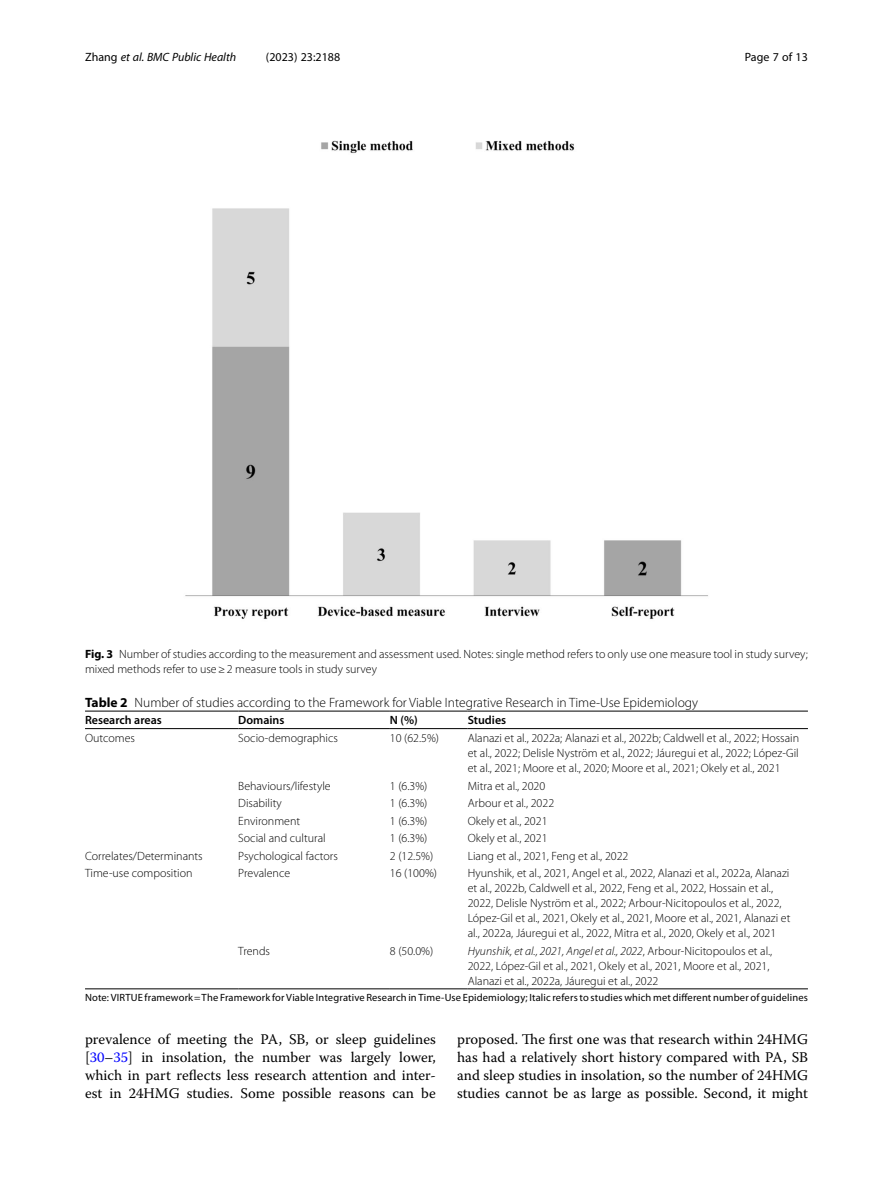
<style>
.page{position:relative;width:893px;height:1191px;background:#fff}
.page>*{position:absolute;margin:0;border:0;box-sizing:border-box;transform-origin:0 0}
.Body_Text{font:14.7px/18px "Warnock Pro";color:#000;text-align:justify}
.Table_Caption{font:300 13.5px "Myriad Pro";color:#000}
.Table_Body{font:300 12px/15px "Myriad Pro";color:#000}
.Figure_Caption{font:300 12px/15px "Myriad Pro";color:#000}
.Table_Head{font:600 12px "Myriad Pro";color:#000}
.t1{font:italic 12px "Myriad Pro";color:#000}
.t2{font:12px "Myriad Pro";color:#000}
.Table_Footnote{font:10.5px "Myriad Pro";letter-spacing:.015em;color:#000}
.s1{font-style:normal}
.s2{font-weight:700}
.s3{font-style:italic}
.s4{color:#00f}
</style>
<div class="page">
<hr style="left:85px;top:728px;width:153px;height:1px;background:#000">
<hr style="left:238px;top:711px;width:152px;height:1px;background:#000">
<hr style="left:238px;top:728px;width:152px;height:1px;background:#000">
<hr style="left:390px;top:711px;width:78px;height:1px;background:#000">
<hr style="left:390px;top:728px;width:78px;height:1px;background:#000">
<hr style="left:468px;top:711px;width:340px;height:1px;background:#000">
<hr style="left:468px;top:728px;width:340px;height:1px;background:#000">
<hr style="left:238px;top:988px;width:152px;height:1px;background:#000">
<hr style="left:390px;top:988px;width:78px;height:1px;background:#000">
<hr style="left:468px;top:988px;width:340px;height:1px;background:#000">
<hr style="left:85px;top:988px;width:153px;height:1px;background:#000">
<hr style="left:85px;top:711px;width:153px;height:1px;background:#000">
<img style="left:185px;top:140px;width:523px;height:479px">
<p class="t1" style="left:85px;top:50px;width:153px"><span class="s1">Zhang</span> et al. BMC Public Health</p>
<p class="t2" style="left:266px;top:50px;width:76px">(2023) 23:2188</p>
<p class="t2" style="left:745px;top:50px;width:65px">Page 7 of 13</p>
<p class="Figure_Caption" style="left:85px;top:646px;width:724px"><span class="s2">Fig. 3</span> Number of studies according to the measurement and assessment used. Notes: single method refers to only use one measure tool in study survey; mixed methods refer to use≥2 measure tools in study survey</p>
<p class="Table_Caption" style="left:85px;top:695px;width:615px"><span class="s2">Table 2</span> Number of studies according to the Framework for Viable Integrative Research in Time-Use Epidemiology</p>
<p class="Table_Head" style="left:85px;top:712px;width:78px">Research areas</p>
<p class="Table_Head" style="left:238px;top:712px;width:48px">Domains</p>
<p class="Table_Head" style="left:390px;top:712px;width:29px">N (%)</p>
<p class="Table_Head" style="left:468px;top:712px;width:40px">Studies</p>
<p class="Table_Body" style="left:85px;top:730px;width:51px">Outcomes</p>
<p class="Table_Body" style="left:238px;top:730px;width:101px">Socio-demographics</p>
<p class="Table_Body" style="left:390px;top:730px;width:51px">10 (62.5%)</p>
<p class="Table_Body" style="left:468px;top:730px;width:333px;text-align:justify">Alanazi et al., 2022a; Alanazi et al., 2022b; Caldwell et al., 2022; Hossain et al., 2022; Delisle Nyström et al., 2022; Jáuregui et al., 2022; López-Gil et al., 2021; Moore et al., 2020; Moore et al., 2021; Okely et al., 2021</p>
<p class="Table_Body" style="left:238px;top:778px;width:94px">Behaviours/lifestyle</p>
<p class="Table_Body" style="left:390px;top:778px;width:39px">1 (6.3%)</p>
<p class="Table_Body" style="left:468px;top:778px;width:79px">Mitra et al., 2020</p>
<p class="Table_Body" style="left:238px;top:795px;width:45px">Disability</p>
<p class="Table_Body" style="left:390px;top:795px;width:39px">1 (6.3%)</p>
<p class="Table_Body" style="left:468px;top:795px;width:88px">Arbour et al., 2022</p>
<p class="Table_Body" style="left:238px;top:813px;width:63px">Environment</p>
<p class="Table_Body" style="left:390px;top:813px;width:39px">1 (6.3%)</p>
<p class="Table_Body" style="left:468px;top:813px;width:81px">Okely et al., 2021</p>
<p class="Table_Body" style="left:238px;top:830px;width:89px">Social and cultural</p>
<p class="Table_Body" style="left:390px;top:830px;width:39px">1 (6.3%)</p>
<p class="Table_Body" style="left:468px;top:830px;width:81px">Okely et al., 2021</p>
<p class="Table_Body" style="left:85px;top:848px;width:119px">Correlates/Determinants</p>
<p class="Table_Body" style="left:238px;top:848px;width:101px">Psychological factors</p>
<p class="Table_Body" style="left:390px;top:848px;width:45px">2 (12.5%)</p>
<p class="Table_Body" style="left:468px;top:848px;width:162px">Liang et al., 2021, Feng et al., 2022</p>
<p class="Table_Body" style="left:85px;top:865px;width:109px">Time-use composition</p>
<p class="Table_Body" style="left:238px;top:865px;width:53px">Prevalence</p>
<p class="Table_Body" style="left:390px;top:865px;width:49px">16 (100%)</p>
<p class="Table_Body" style="left:468px;top:865px;width:324px">Hyunshik, et al., 2021, Angel et al., 2022, Alanazi et al., 2022a, Alanazi et al., 2022b, Caldwell et al., 2022, Feng et al., 2022, Hossain et al., 2022, Delisle Nyström et al., 2022; Arbour-Nicitopoulos et al., 2022, López-Gil et al., 2021, Okely et al., 2021, Moore et al., 2021, Alanazi et al., 2022a, Jáuregui et al., 2022, Mitra et al., 2020, Okely et al., 2021</p>
<p class="Table_Body" style="left:238px;top:943px;width:33px">Trends</p>
<p class="Table_Body" style="left:390px;top:943px;width:45px">8 (50.0%)</p>
<p class="Table_Body" style="left:468px;top:943px;width:306px"><span class="s3">Hyunshik, et al., 2021, Angel et al., 2022</span>, Arbour-Nicitopoulos et al.,<br>2022, López-Gil et al., 2021, Okely et al., 2021, Moore et al., 2021,<br>Alanazi et al., 2022a, Jáuregui et al., 2022</p>
<p class="Table_Footnote" style="left:85px;top:991px;width:724px">Note: VIRTUE framework The Framework for Viable Integrative Research in Time-Use Epidemiology; Italic refers to studies which met different number of guidelines</p>
<p class="Body_Text" style="left:85px;top:1030px;width:352px">prevalence of meeting the PA, SB, or sleep guidelines [<span class="s4">30</span>–<span class="s4">35</span>] in insolation, the number was largely lower, which in part reflects less research attention and inter&shy;est in 24HMG studies. Some possible reasons can be</p>
<p class="Body_Text" style="left:457px;top:1030px;width:352px">proposed. The first one was that research within 24HMG has had a relatively short history compared with PA, SB and sleep studies in insolation, so the number of 24HMG studies cannot be as large as possible. Second, it might</p>
</div>
